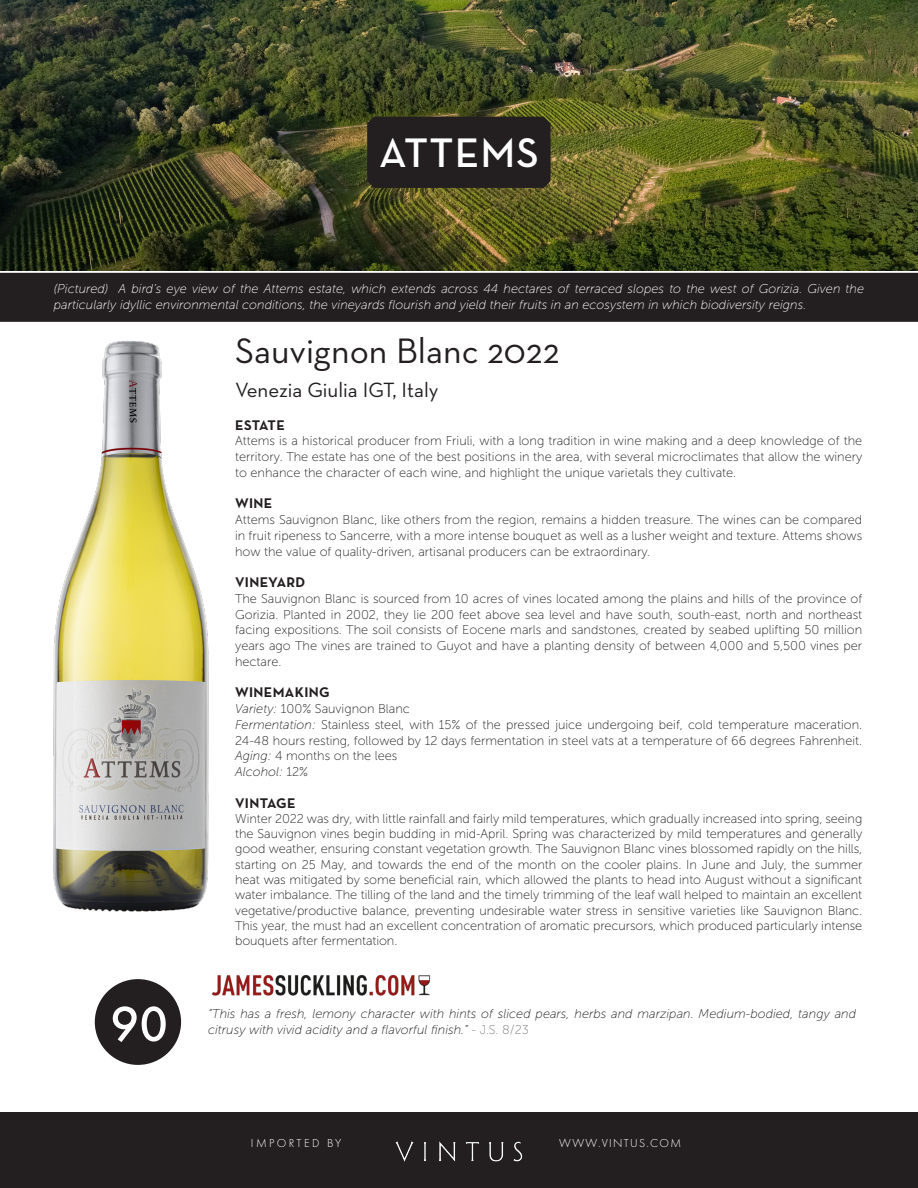
<style>
.page{position:relative;width:918px;height:1188px;background:#fff}
.page>*{position:absolute;margin:0;border:0;box-sizing:border-box;transform-origin:0 0}
.t1{font:500 51px "Futura PT";color:#fff}
.t2{font:600 42px "Neutraface Text";letter-spacing:.025em;color:#fff}
.t3{font:36px "Neutraface Text";color:#231f20}
.t4{font:21px "Neutraface Text";color:#231f20}
.t5{font:700 14.25px "Neutraface Text";letter-spacing:.025em;color:#231f20}
.t6{font:12.75px/15.8px "Museo Sans 100";color:#231f20;text-align:justify}
.t7{font:italic 12.75px/15.8px "Museo Sans 100";color:#fff}
.t8{font:italic 12.75px/15.3px "Museo Sans 100";color:#231f20}
.t9{font:300 12px "Futura PT";letter-spacing:.11em;color:#fff}
.t10{font:300 12px "Futura PT";letter-spacing:.2em;color:#fff}
.s1{font-style:italic}
.s2{font-style:normal}
.s3{font-style:normal;color:#7f7e7e}
</style>
<div class="page">
<div style="left:95px;top:979px;width:86px;height:86px;background:#231f20;border-radius:50%"></div>
<img style="left:211px;top:975px;width:220px;height:21px">
<img style="left:0;top:1px;width:918px;height:270px">
<div style="left:1px;top:274px;width:916px;height:47px;background:#231f20"></div>
<div style="left:0;top:273px;width:918px;height:49px;border:2px solid #231f20"></div>
<div style="left:367px;top:117px;width:184px;height:71px;background:#231f20"></div>
<div style="left:0;top:1112px;width:918px;height:76px;background:#231f20"></div>
<img style="left:53px;top:341px;width:156px;height:571px">
<img style="left:392px;top:1136px;width:134px;height:30px">
<p class="t2" style="left:379px;top:127px;width:161px">ATTEMS</p>
<p class="t7" style="left:54px;top:281px;width:812px">(Pictured) A bird’s eye view of the Attems estate, which extends across 44 hectares of terraced slopes to the west of Gorizia. Given the particularly idyllic environmental conditions, the vineyards flourish and yield their fruits in an ecosystem in which biodiversity reigns.</p>
<p class="t3" style="left:235px;top:328px;width:326px">Sauvignon Blanc 2022</p>
<p class="t4" style="left:235px;top:376px;width:205px">Venezia Giulia IGT, Italy</p>
<p class="t5" style="left:235px;top:416px;width:51px">ESTATE</p>
<p class="t6" style="left:235px;top:433px;width:629px">Attems is a historical producer from Friuli, with a long tradition in wine making and a deep knowledge of the territory. The estate has one of the best positions in the area, with several microclimates that allow the winery to enhance the character of each wine, and highlight the unique varietals they cultivate.</p>
<p class="t5" style="left:235px;top:494px;width:39px">WINE</p>
<p class="t6" style="left:235px;top:512px;width:629px">Attems Sauvignon Blanc, like others from the region, remains a hidden treasure. The wines can be compared in fruit ripeness to Sancerre, with a more intense bouquet as well as a lusher weight and texture. Attems shows</p>
<p class="t6" style="left:235px;top:543px;width:417px">how the value of quality-driven, artisanal producers can be extraordinary.</p>
<p class="t5" style="left:235px;top:573px;width:72px">VINEYARD</p>
<p class="t6" style="left:235px;top:591px;width:629px">The Sauvignon Blanc is sourced from 10 acres of vines located among the plains and hills of the province of Gorizia. Planted in 2002, they lie 200 feet above sea level and have south, south-east, north and northeast facing expositions. The soil consists of Eocene marls and sandstones, created by seabed uplifting 50 million years ago The vines are trained to Guyot and have a planting density of between 4,000 and 5,500 vines per hectare.</p>
<p class="t5" style="left:235px;top:683px;width:96px">WINEMAKING</p>
<p class="t6" style="left:235px;top:701px;width:176px"><span class="s1">Variety:</span> 100% Sauvignon Blanc</p>
<p class="t6" style="left:235px;top:717px;width:629px"><span class="s1">Fermentation:</span> Stainless steel, with 15% of the pressed juice undergoing beif, cold temperature maceration.<br>24-48 hours resting, followed by 12 days fermentation in steel vats at a temperature of 66 degrees Fahrenheit.<br><span class="s1">Aging:</span> 4 months on the lees</p>
<p class="t8" style="left:235px;top:764px;width:75px">Alcohol: <span class="s2">12%</span></p>
<p class="t5" style="left:235px;top:794px;width:62px">VINTAGE</p>
<p class="t6" style="left:235px;top:811px;width:629px;line-height:15.3px">Winter 2022 was dry, with little rainfall and fairly mild temperatures, which gradually increased into spring, seeing the Sauvignon vines begin budding in mid-April. Spring was characterized by mild temperatures and generally good weather, ensuring constant vegetation growth. The Sauvignon Blanc vines blossomed rapidly on the hills, starting on 25 May, and towards the end of the month on the cooler plains. In June and July, the summer heat was mitigated by some beneficial rain, which allowed the plants to head into August without a significant water imbalance. The tilling of the land and the timely trimming of the leaf wall helped to maintain an excellent vegetative/productive balance, preventing undesirable water stress in sensitive varieties like Sauvignon Blanc.<br>This year, the must had an excellent concentration of aromatic precursors, which produced particularly intense bouquets after fermentation.</p>
<p class="t1" style="left:110px;top:993px;width:59px">90</p>
<p class="t8" style="left:208px;top:1006px;width:650px">“This has a fresh, lemony character with hints of sliced pears, herbs and marzipan. Medium-bodied, tangy and citrusy with vivid acidity and a flavorful finish.” <span class="s3">- J.S. 8/23</span></p>
<p class="t10" style="left:251px;top:1137px;width:92px">IMPORTED BY</p>
<p class="t9" style="left:559px;top:1137px;width:123px">WWW.VINTUS.COM</p>
</div>
